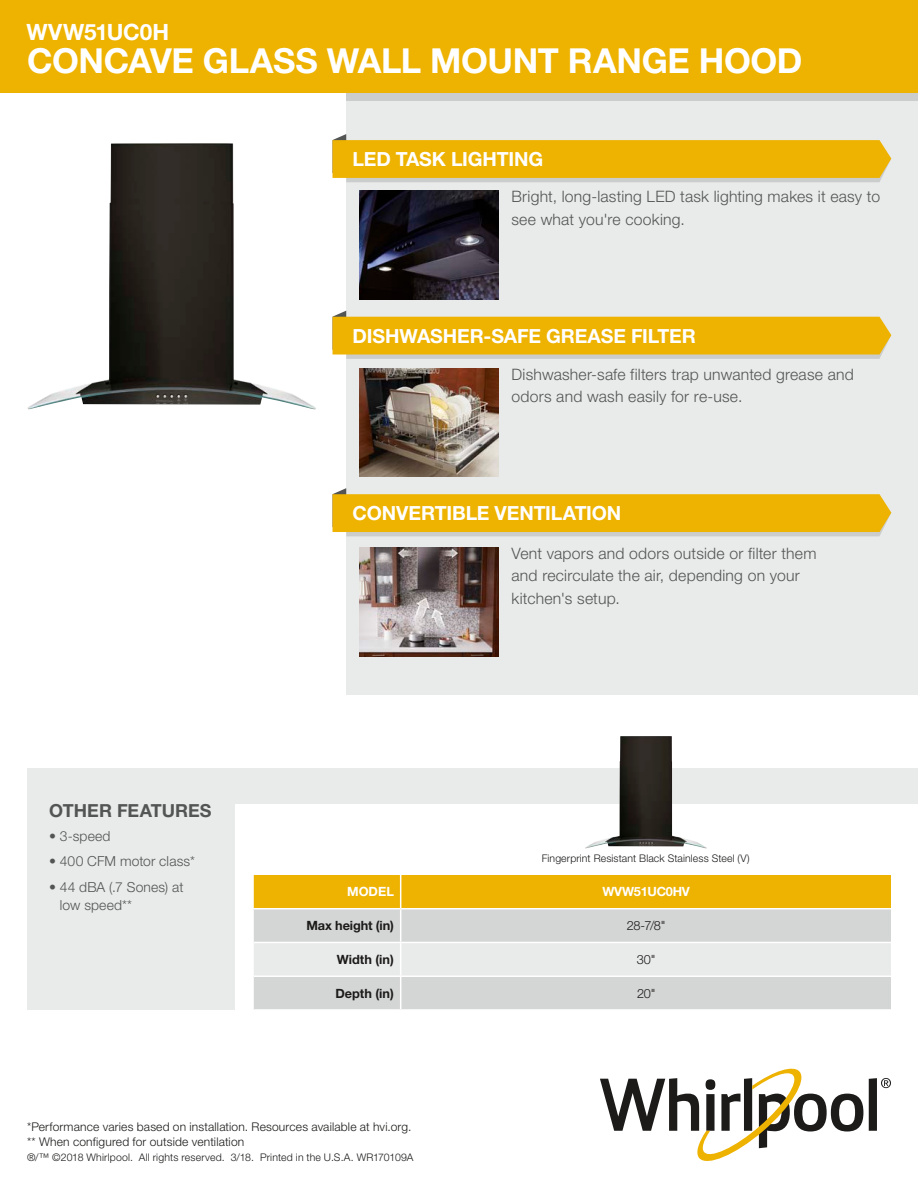
<style>
.page{position:relative;width:918px;height:1188px;background:#fff}
.page>*{position:absolute;margin:0;border:0;box-sizing:border-box;transform-origin:0 0}
.t1{font:700 34.5px "Helvetica Neue LT Std";letter-spacing:-.01em;color:#fff}
.t2{font:700 22.5px "Helvetica Neue LT Std";letter-spacing:-.005em;color:#fff}
.t3{font:700 19.5px "Helvetica Neue LT Std";letter-spacing:-.01em;color:#fff}
.t4{font:700 18px "Helvetica Neue LT Std";color:#535554}
.t5{font:300 15.75px/22.5px "Helvetica Neue LT Std";letter-spacing:.015em;color:#535554}
.t6{font:300 13.8px/18.8px "Helvetica Neue LT Std";letter-spacing:.01em;color:#535554}
.t7{font:700 12.75px "Helvetica Neue LT Std";color:#1c1b1a}
.t8{font:700 12.75px "Helvetica Neue LT Std";letter-spacing:-.02em;color:#fff}
.t9{font:300 12.75px "Helvetica Neue LT Std";color:#1c1b1a}
.t10{font:300 12px/15px "Helvetica Neue LT Std";letter-spacing:.015em;color:#1c1b1a}
.t11{font:300 10.5px "Helvetica Neue LT Std";letter-spacing:.01em;color:#1c1b1a}
</style>
<div class="page">
<div style="left:27px;top:768px;width:891px;height:36px;background:#e9eaea"></div>
<div style="left:27px;top:785px;width:207px;height:224px;background:#e9eaea"></div>
<svg style="left:869px;top:1078px;width:22px;height:53px"></svg>
<svg style="left:600px;top:1069px;width:263px;height:92px"></svg>
<div style="left:346px;top:17px;width:572px;height:677px;background:#e9eaea"></div>
<div style="left:346px;top:8px;width:572px;height:92px;background:#cbcccc"></div>
<div style="left:0;top:0;width:918px;height:93px;background:#eeb200"></div>
<img style="left:27px;top:143px;width:289px;height:267px">
<svg style="left:333px;top:134px;width:558px;height:48px;background:#eabb30"></svg>
<svg style="left:333px;top:311px;width:558px;height:48px;background:#eabb2f"></svg>
<svg style="left:333px;top:488px;width:558px;height:48px;background:#eabb30"></svg>
<img style="left:359px;top:191px;width:139px;height:108px">
<img style="left:359px;top:368px;width:139px;height:109px">
<div style="left:253px;top:875px;width:148px;height:34px;background:#eeb200"></div>
<div style="left:401px;top:875px;width:490px;height:34px;background:#eeb200"></div>
<div style="left:254px;top:909px;width:637px;height:100px;background:#d4d5d5"></div>
<div style="left:254px;top:943px;width:637px;height:32px;background:#e9eaea"></div>
<hr style="left:400px;top:875px;width:1px;height:33px;background:#fff">
<hr style="left:252px;top:908px;width:149px;height:1px;background:#fff">
<hr style="left:401px;top:908px;width:490px;height:1px;background:#fff">
<hr style="left:400px;top:909px;width:1px;height:33px;background:#fff">
<hr style="left:400px;top:942px;width:491px;height:1px;background:#fff">
<hr style="left:400px;top:943px;width:1px;height:32px;background:#fff">
<hr style="left:400px;top:975px;width:491px;height:2px;background:#fff">
<hr style="left:400px;top:977px;width:1px;height:32px;background:#fff">
<hr style="left:254px;top:942px;width:146px;height:1px;background:#fff">
<hr style="left:254px;top:975px;width:146px;height:2px;background:#fff">
<hr style="left:252px;top:875px;width:2px;height:33px;background:#fff">
<img style="left:585px;top:736px;width:122px;height:113px">
<img style="left:359px;top:548px;width:139px;height:108px">
<h2 class="t2" style="left:26px;top:18px;width:144px">WVW51UC0H</h2>
<h1 class="t1" style="left:27px;top:39px;width:777px">CONCAVE GLASS WALL MOUNT RANGE HOOD</h1>
<p class="t3" style="left:353px;top:147px;width:192px">LED TASK LIGHTING</p>
<p class="t5" style="left:512px;top:185px;width:370px">Bright, long-lasting LED task lighting makes it easy to see what you're cooking.</p>
<p class="t3" style="left:353px;top:324px;width:345px">DISHWASHER-SAFE GREASE FILTER</p>
<p class="t5" style="left:512px;top:362px;width:344px">Dishwasher-safe filters trap unwanted grease and odors and wash easily for re-use.</p>
<p class="t3" style="left:353px;top:501px;width:270px">CONVERTIBLE VENTILATION</p>
<p class="t4" style="left:49px;top:800px;width:164px">OTHER FEATURES</p>
<p class="t6" style="left:49px;top:826px;width:63px">• 3-speed</p>
<p class="t6" style="left:49px;top:852px;width:147px">• 400 CFM motor class*</p>
<p class="t6" style="left:60px;top:877px;width:125px;text-indent:-11px">• 44 dBA (.7 Sones) at low speed**</p>
<p class="t5" style="left:512px;top:542px;width:306px">Vent vapors and odors outside or filter them and recirculate the air, depending on your kitchen's setup.</p>
<p class="t11" style="left:542px;top:852px;width:209px">Fingerprint Resistant Black Stainless Steel (V)</p>
<p class="t8" style="left:347px;top:884px;width:48px">MODEL</p>
<p class="t8" style="left:602px;top:884px;width:89px">WVW51UC0HV</p>
<p class="t7" style="left:307px;top:918px;width:89px">Max height (in)</p>
<p class="t9" style="left:627px;top:918px;width:40px">28-7/8"</p>
<p class="t7" style="left:337px;top:951px;width:59px">Width (in)</p>
<p class="t9" style="left:637px;top:952px;width:20px">30"</p>
<p class="t7" style="left:335px;top:985px;width:60px">Depth (in)</p>
<p class="t9" style="left:637px;top:985px;width:20px">20"</p>
<p class="t10" style="left:27px;top:1119px;width:386px">*Performance varies based on installation. Resources available at hvi.org. ** When configured for outside ventilation</p>
<p class="t11" style="left:27px;top:1151px;width:388px">®/™ ©2018 Whirlpool. All rights reserved. 3/18. Printed in the U.S.A. WR170109A</p>
</div>
